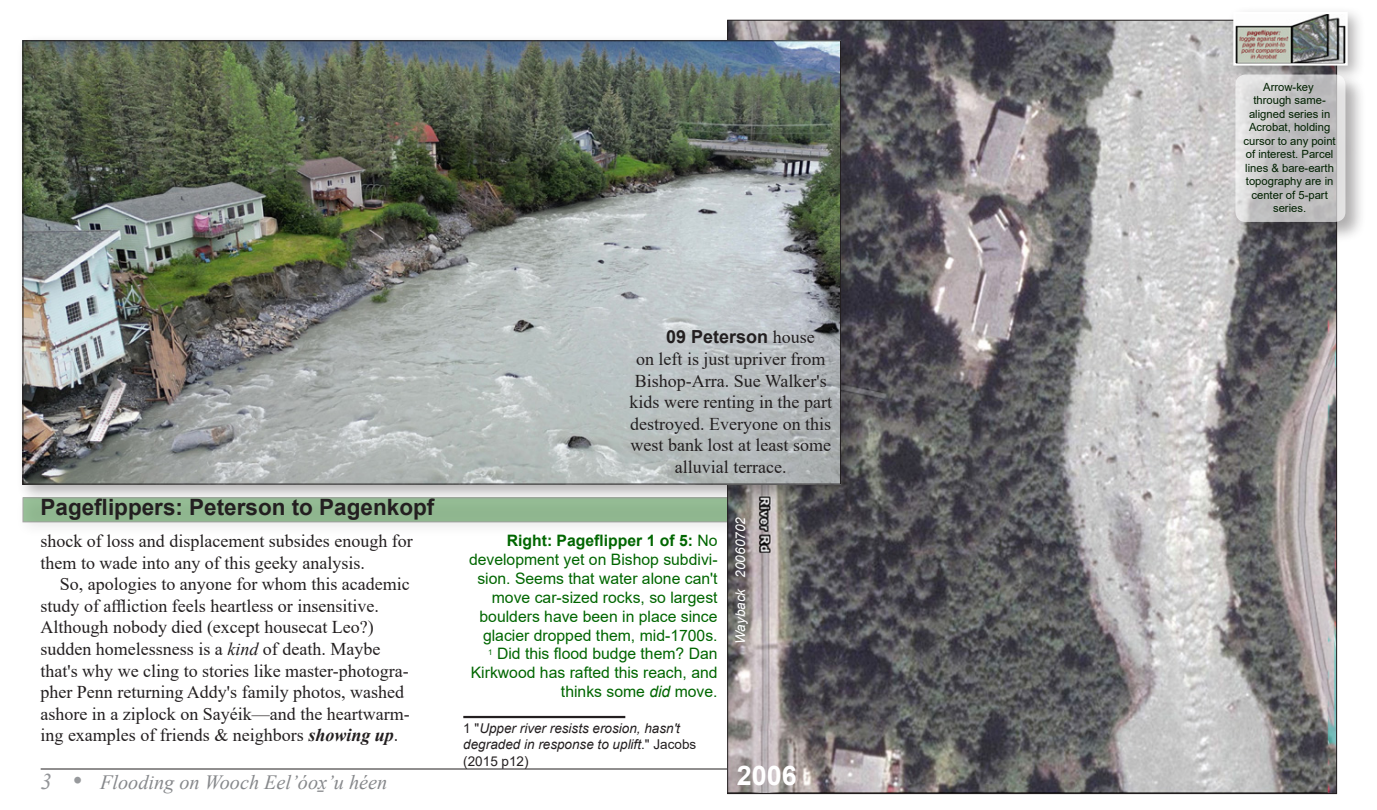
<style>
.page{position:relative;width:1377px;height:810px;background:#fff}
.page>*{position:absolute;margin:0;border:0;box-sizing:border-box;transform-origin:0 0}
.photonumber{font:700 27px "Arial";color:#fff}
.subhead_3{font:700 22.5px "Arial";color:#231f20}
.t1{font:italic 20.25px "Times New Roman";color:#86888b}
.body{font:18px/21.6px "Times New Roman";color:#231f20}
.body-2{font:700 18px "Arial";color:#231f20}
.caption{font:15.75px/18.9px "Arial";color:#060;text-align:right}
.footnote{font:italic 13.5px/16.2px "Arial";color:#231f20}
.photographer{font:italic 13.5px "Arial";letter-spacing:-.01em;color:#fff}
.captiontextbox{font:11.25px/13.5px "Arial";color:#002000;text-align:center}
.s1{font-family:"Times New Roman";font-weight:400}
.s2{font-style:italic}
.s3{font-weight:700;font-style:italic}
.s4{font-weight:700}
.s5{font-style:normal}
.s6{font-size:22.5px;color:#939598}
.s7{font-size:27px;color:#97999c}
</style>
<div class="page">
<hr style="left:41px;top:769px;width:1295px;height:1px;background:#231f20">
<div style="left:15px;top:490px;width:756px;height:49px;background:#231f20;opacity:.1"></div>
<div style="left:23px;top:498px;width:732px;height:24px;background:#90b78f"></div>
<img style="left:729px;top:22px;width:606px;height:770px">
<div style="left:1227px;top:5px;width:139px;height:79px;background:#231f20;opacity:.35"></div>
<img style="left:1236px;top:15px;width:109px;height:48px">
<div style="left:1233px;top:12px;width:115px;height:54px;border:2px solid #fff"></div>
<div style="left:16px;top:34px;width:843px;height:468px;background:#231f20;opacity:.35"></div>
<img style="left:25px;top:42px;width:814px;height:440px">
<hr style="left:463px;top:716px;width:162px;height:2px;background:#231f20">
<div style="left:1233px;top:72px;width:133px;height:171px;background:#231f20;opacity:.55"></div>
<svg style="left:1235px;top:75px;width:110px;height:147px;background:#c7c6c8"></svg>
<p class="body-2" style="left:666px;top:324px;width:150px">09 Peterson <span class="s1">house</span></p>
<p class="body" style="left:636px;top:348px;width:191px">on left is just upriver from</p>
<p class="body" style="left:635px;top:369px;width:193px">Bishop-Arra. Sue Walker's</p>
<p class="body" style="left:630px;top:391px;width:204px">kids were renting in the part</p>
<p class="body" style="left:630px;top:412px;width:202px">destroyed. Everyone on this</p>
<p class="body" style="left:631px;top:434px;width:202px">west bank lost at least some</p>
<p class="body" style="left:675px;top:456px;width:113px">alluvial terrace.</p>
<p class="subhead_3" style="left:40px;top:492px;width:395px">Pageflippers: Peterson to Pagenkopf</p>
<p class="photographer" style="left:732px;top:644px;width:128px;rotate:-90deg">Wayback 20060702</p>
<p class="body" style="left:40px;top:530px;width:374px">shock of loss and displacement subsides enough for them to wade into any of this geeky analysis.</p>
<p class="body" style="left:40px;top:573px;width:371px;text-indent:19px">So, apologies to anyone for whom this academic study of affliction feels heartless or insensitive.<br>Although nobody died (except housecat Leo?) sudden homelessness is a <span class="s2">kind</span> of death. Maybe that's why we cling to stories like master-photogra&shy;pher Penn returning Addy's family photos, washed ashore in a ziplock on Sayéik—and the heartwarm&shy;ing examples of friends &amp; neighbors <span class="s3">showing up</span>.</p>
<p class="caption" style="left:469px;top:531px;width:250px"><span class="s4">Right: Pageflipper 1 of 5:</span> No development yet on Bishop subdivi&shy;sion. Seems that water alone can't move car-sized rocks, so largest boulders have been in place since glacier dropped them, mid-1700s.<br><sup>1</sup> Did this flood budge them? Dan<br>Kirkwood has rafted this reach, and thinks some <span class="s2">did</span> move.</p>
<p class="footnote" style="left:463px;top:721px;width:234px"><span class="s5">1 "</span>Upper river resists erosion, hasn't degraded in response to uplift<span class="s5">." Jacobs (2015 p12)</span></p>
<p class="t1" style="left:41px;top:768px;width:348px"><span class="s6">3</span> <span class="s7">•</span> Flooding on Wooch Eelʼóox̱ʼu héen</p>
<p class="photonumber" style="left:737px;top:757px;width:62px">2006</p>
<p class="captiontextbox" style="left:1244px;top:80px;width:94px">Arrow-key<br>through same&shy;aligned series in<br>Acrobat, holding cursor to any point of interest. Parcel lines &amp; bare-earth topography are in center of 5-part series.</p>
</div>
